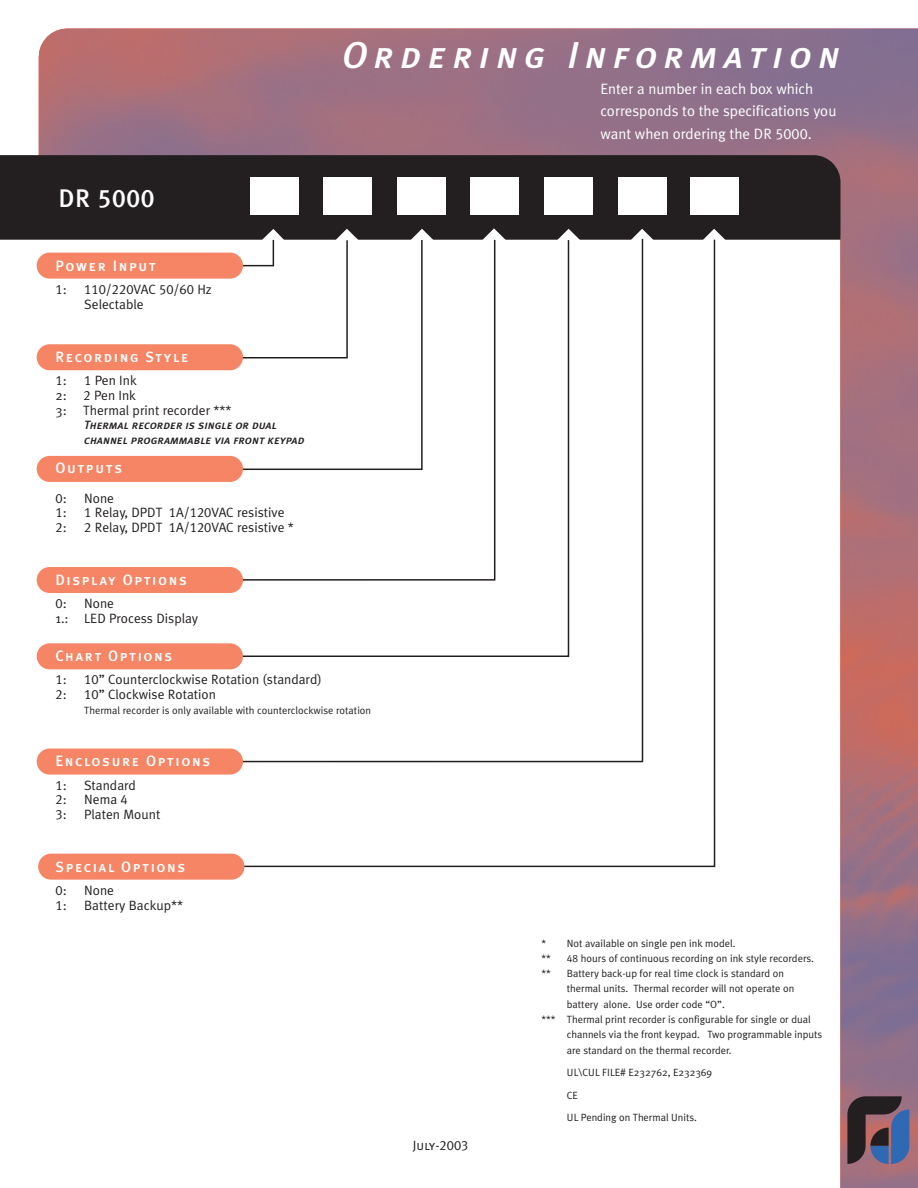
<style>
.page{position:relative;width:918px;height:1188px;background:#fff}
.page>*{position:absolute;margin:0;border:0;box-sizing:border-box;transform-origin:0 0}
.t1{font:italic 37.5px "Meta Plus Medium Caps";letter-spacing:.17em;color:#fff}
.t2{font:25.5px "Meta Plus Medium Caps";letter-spacing:.025em;color:#fff}
.t3{font:15px "Meta Plus Medium Caps";letter-spacing:.105em;color:#fff}
.t4{font:15px/22.5px "Meta Plus Normal";color:#fff}
.t5{font:13.5px/14.7px "Meta Plus Normal";color:#231f20}
.t6{font:13.5px "Meta Plus Normal Caps";color:#231f20}
.t7{font:italic 12px/14.7px "Meta Plus Medium Caps";color:#231f20}
.t8{font:10.5px/22.5px "Meta Plus Normal";color:#231f20}
.s1{font-family:"Meta Plus Normal"}
.s2{font-family:"Meta Plus Normal Caps"}
</style>
<div class="page">
<img style="left:39px;top:28px;width:879px;height:1160px">
<div style="left:0;top:155px;width:841px;height:85px;background:#231f20"></div>
<div style="left:250px;top:178px;width:48px;height:37px;background:#fff"></div>
<div style="left:619px;top:178px;width:48px;height:37px;background:#fff"></div>
<div style="left:691px;top:178px;width:48px;height:37px;background:#fff"></div>
<div style="left:545px;top:178px;width:48px;height:37px;background:#fff"></div>
<div style="left:471px;top:178px;width:48px;height:37px;background:#fff"></div>
<div style="left:397px;top:178px;width:48px;height:37px;background:#fff"></div>
<div style="left:324px;top:178px;width:48px;height:37px;background:#fff"></div>
<svg style="left:226px;top:237px;width:490px;height:631px"></svg>
<svg style="left:534px;top:229px;width:214px;height:34px"></svg>
<svg style="left:388px;top:228px;width:140px;height:10px"></svg>
<svg style="left:313px;top:229px;width:68px;height:9px"></svg>
<svg style="left:238px;top:229px;width:68px;height:9px"></svg>
<svg style="left:128px;top:238px;width:442px;height:420px"></svg>
<div style="left:37px;top:749px;width:206px;height:26px;background:#f58564;border-radius:13px"></div>
<div style="left:38px;top:854px;width:206px;height:26px;background:#f58564;border-radius:13px"></div>
<div style="left:37px;top:643px;width:206px;height:26px;background:#f58564;border-radius:13px"></div>
<div style="left:37px;top:344px;width:206px;height:26px;background:#f58564;border-radius:13px"></div>
<div style="left:37px;top:253px;width:206px;height:26px;background:#f58564;border-radius:13px"></div>
<div style="left:37px;top:567px;width:206px;height:26px;background:#f58564;border-radius:13px"></div>
<div style="left:37px;top:456px;width:206px;height:26px;background:#f58564;border-radius:13px"></div>
<svg style="left:847px;top:1096px;width:62px;height:68px;background:#4d485e"></svg>
<h2 class="t2" style="left:58px;top:183px;width:98px">DR 5000</h2>
<h3 class="t3" style="left:56px;top:257px;width:102px">Power Input</h3>
<p class="t6" style="left:56px;top:282px;width:13px">1<span class="s1">:</span></p>
<p class="t6" style="left:84px;top:282px;width:129px">110/220<span class="s1">VAC</span> 50<span class="s1">/</span>60 <span class="s1">Hz</span></p>
<p class="t5" style="left:84px;top:298px;width:61px">Selectable</p>
<h1 class="t1" style="left:342px;top:33px;width:499px">Ordering Information</h1>
<h3 class="t4" style="left:600px;top:79px;width:238px">Enter a number in each box which corresponds to the specifications you want when ordering the DR <span class="s2">5000</span>.</h3>
<h3 class="t3" style="left:56px;top:348px;width:134px">Recording Style</h3>
<p class="t6" style="left:56px;top:373px;width:13px">1<span class="s1">:</span></p>
<p class="t5" style="left:56px;top:375px;width:178px;text-indent:29px"><span class="s2">1</span> Pen Ink<br>2: <span class="s2">2</span> Pen Ink<br>3: Thermal print recorder ***</p>
<p class="t7" style="left:84px;top:418px;width:222px">Thermal recorder is single or dual channel programmable via front keypad</p>
<h3 class="t3" style="left:56px;top:459px;width:68px">Outputs</h3>
<p class="t6" style="left:56px;top:490px;width:13px">0<span class="s1">:</span></p>
<p class="t5" style="left:84px;top:492px;width:31px">None</p>
<p class="t6" style="left:56px;top:505px;width:13px">1<span class="s1">:</span></p>
<p class="t5" style="left:84px;top:507px;width:202px"><span class="s2">1</span> Relay, DPDT <span class="s2">1</span>A/<span class="s2">120</span>VAC resistive</p>
<p class="t6" style="left:56px;top:520px;width:13px">2<span class="s1">:</span></p>
<p class="t5" style="left:84px;top:522px;width:211px"><span class="s2">2</span> Relay, DPDT <span class="s2">1</span>A/<span class="s2">120</span>VAC resistive *</p>
<h3 class="t3" style="left:56px;top:571px;width:133px">Display Options</h3>
<p class="t6" style="left:56px;top:596px;width:13px">0<span class="s1">:</span></p>
<p class="t5" style="left:56px;top:598px;width:144px;text-indent:29px">None<br>1.: LED Process Display</p>
<h3 class="t3" style="left:56px;top:647px;width:118px">Chart Options</h3>
<p class="t6" style="left:56px;top:672px;width:13px">1<span class="s1">:</span></p>
<p class="t5" style="left:84px;top:674px;width:239px"><span class="s2">10</span>” Counterclockwise Rotation (standard)</p>
<p class="t6" style="left:55px;top:686px;width:13px">2<span class="s1">:</span></p>
<p class="t5" style="left:84px;top:688px;width:133px"><span class="s2">10</span>” Clockwise Rotation</p>
<p class="t8" style="left:84px;top:700px;width:288px">Thermal recorder is only available with counterclockwise rotation</p>
<h3 class="t3" style="left:56px;top:752px;width:156px">Enclosure Options</h3>
<p class="t6" style="left:56px;top:777px;width:13px">1<span class="s1">:</span></p>
<p class="t5" style="left:84px;top:779px;width:53px">Standard</p>
<p class="t6" style="left:56px;top:792px;width:13px">2<span class="s1">:</span></p>
<p class="t5" style="left:84px;top:794px;width:45px">Nema <span class="s2">4</span></p>
<p class="t6" style="left:56px;top:807px;width:13px">3<span class="s1">:</span></p>
<p class="t5" style="left:84px;top:809px;width:78px">Platen Mount</p>
<h3 class="t3" style="left:56px;top:858px;width:131px">Special Options</h3>
<p class="t6" style="left:56px;top:883px;width:13px">0<span class="s1">:</span></p>
<p class="t5" style="left:84px;top:885px;width:31px">None</p>
<p class="t6" style="left:56px;top:897px;width:13px">1:</p>
<p class="t5" style="left:84px;top:899px;width:100px">Battery Backup**</p>
<p class="t6" style="left:413px;top:1137px;width:57px">July-2003</p>
<p class="t8" style="left:542px;top:936px;width:196px;line-height:15.3px">* Not available on single pen ink model. **</p>
<p class="t8" style="left:567px;top:948px;width:249px"><span class="s2">48</span> hours of continuous recording on ink style recorders.</p>
<p class="t8" style="left:542px;top:963px;width:11px">**</p>
<p class="t8" style="left:567px;top:963px;width:219px">Battery back-up for real time clock is standard on</p>
<p class="t8" style="left:567px;top:979px;width:229px">thermal units. Thermal recorder will not operate on</p>
<p class="t8" style="left:567px;top:994px;width:159px">battery alone. Use order code “O”.</p>
<p class="t8" style="left:542px;top:1009px;width:271px">*** Thermal print recorder is configurable for single or dual</p>
<p class="t8" style="left:567px;top:1025px;width:257px">channels via the front keypad. Two programmable inputs</p>
<p class="t8" style="left:567px;top:1040px;width:166px">are standard on the thermal recorder.</p>
<p class="t8" style="left:567px;top:1062px;width:147px">UL\CUL FILE# E232762, E232369<br>CE<br>UL Pending on Thermal Units.</p>
</div>
